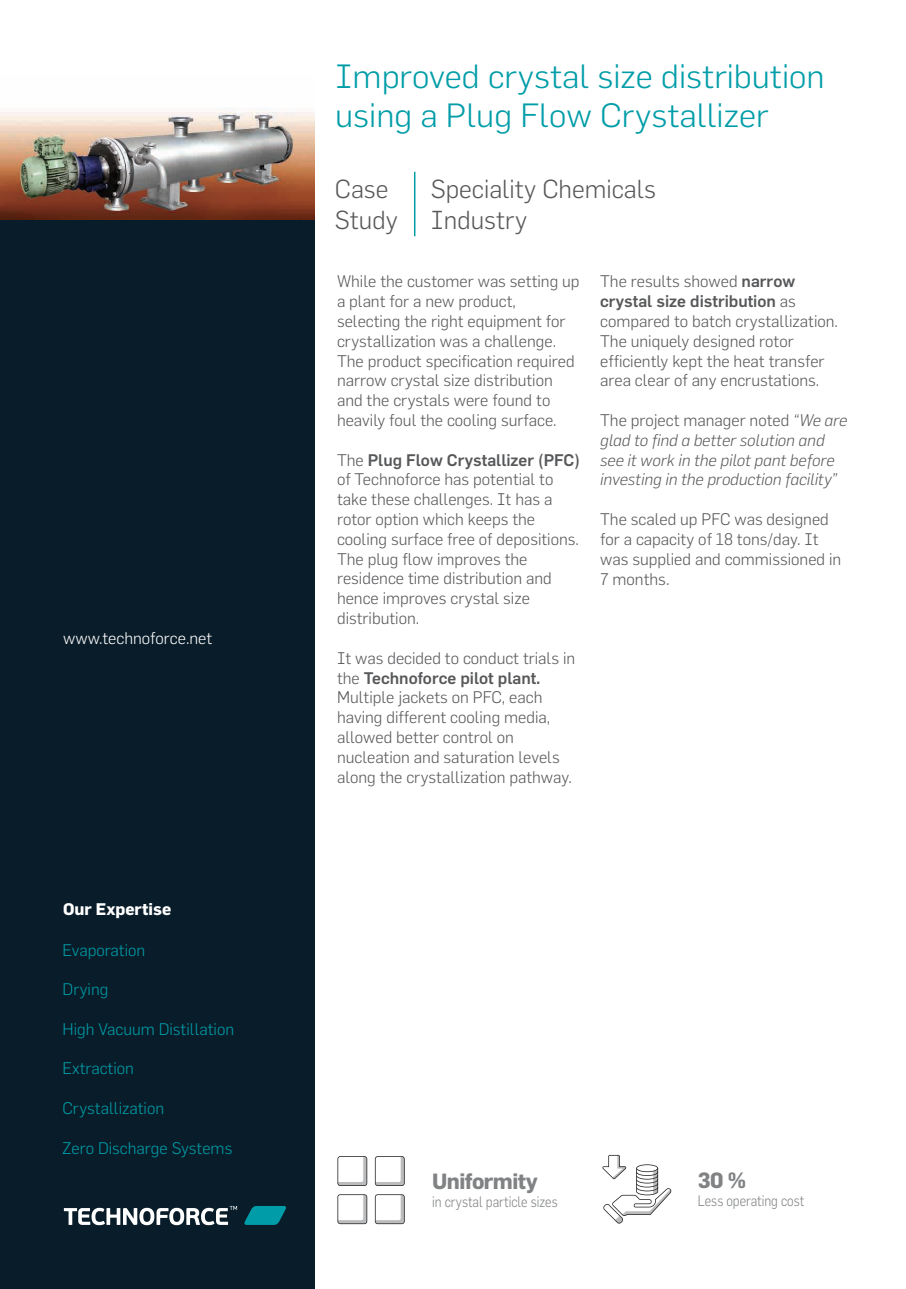
<style>
.page{position:relative;width:906px;height:1289px;background:#fff}
.page>*{position:absolute;margin:0;border:0;box-sizing:border-box;transform-origin:0 0}
.t1{font:300 33px/39.6px "Flama";color:#009da8;scale:1.04 1}
.t2{font:300 25.5px/30.6px "Flama";color:#57585a}
.t3{font:700 21.6px "Flama";letter-spacing:-.025em;color:#808284}
.t4{font:300 16.5px/19.8px "Flama";color:#57585a}
.t5{font:italic 300 16.5px/19.8px "Flama";color:#57585a}
.t6{font:300 16.5px "Flama";color:#009da8}
.t7{font:300 16.5px "Flama";color:#fff}
.t8{font:700 16.5px "Flama";color:#fff}
.t9{font:300 14.85px "Flama";color:#808284;scale:.87 1}
.s1{font-weight:500}
.s2{font-style:normal}
</style>
<div class="page">
<div style="left:0;top:0;width:315px;height:1288px;background:#081c29"></div>
<div style="left:0;top:0;width:315px;height:219px;background:#fff"></div>
<hr style="left:414px;top:172px;width:1px;height:64px;background:#009da8">
<svg style="left:64px;top:1205px;width:173px;height:20px"></svg>
<svg style="left:244px;top:1206px;width:42px;height:18px"></svg>
<img style="left:0;top:108px;width:315px;height:111px">
<svg style="left:337px;top:1156px;width:30px;height:29px"></svg>
<svg style="left:375px;top:1156px;width:30px;height:29px"></svg>
<svg style="left:337px;top:1194px;width:30px;height:30px"></svg>
<svg style="left:375px;top:1194px;width:30px;height:30px"></svg>
<svg style="left:602px;top:1154px;width:69px;height:69px"></svg>
<p class="t7" style="left:63px;top:628px;width:151px">www.technoforce.net</p>
<p class="t8" style="left:63px;top:898px;width:110px">Our Expertise</p>
<p class="t6" style="left:63px;top:940px;width:84px">Evaporation</p>
<p class="t6" style="left:63px;top:979px;width:47px">Drying</p>
<p class="t6" style="left:63px;top:1019px;width:173px">High Vacuum Distillation</p>
<p class="t6" style="left:63px;top:1058px;width:73px">Extraction</p>
<p class="t6" style="left:63px;top:1098px;width:103px">Crystallization</p>
<p class="t6" style="left:63px;top:1138px;width:171px">Zero Discharge Systems</p>
<h1 class="t1" style="left:335px;top:56px;width:472px">Improved crystal size distribution using a Plug Flow Crystallizer</h1>
<h2 class="t2" style="left:335px;top:174px;width:64px">Case<br>Study</h2>
<h2 class="t2" style="left:431px;top:173px;width:227px">Speciality Chemicals<br>Industry</h2>
<p class="t4" style="left:337px;top:271px;width:244px">While the customer was setting up a plant for a new product, selecting the right equipment for crystallization was a challenge.<br>The product specification required narrow crystal size distribution and the crystals were found to heavily foul the cooling surface.</p>
<p class="t4" style="left:337px;top:449px;width:245px">The <span class="s1">Plug Flow Crystallizer (PFC) </span>of Technoforce has potential to take these challenges. It has a rotor option which keeps the cooling surface free of depositions.<br>The plug flow improves the residence time distribution and hence improves crystal size distribution.</p>
<p class="t4" style="left:337px;top:647px;width:240px">It was decided to conduct trials in the <span class="s1">Technoforce pilot plant.<br></span>Multiple jackets on PFC, each having different cooling media, allowed better control on nucleation and saturation levels along the crystallization pathway.</p>
<p class="t4" style="left:600px;top:271px;width:239px">The results showed <span class="s1">narrow crystal size distribution</span> as compared to batch crystallization.<br>The uniquely designed rotor efficiently kept the heat transfer area clear of any encrustations.</p>
<p class="t5" style="left:600px;top:410px;width:249px"><span class="s2">The project manager noted</span> “We are glad to find a better solution and see it work in the pilot pant before investing in the production facility”</p>
<p class="t4" style="left:600px;top:509px;width:243px">The scaled up PFC was designed for a capacity of 18 tons/day. It was supplied and commissioned in<br>7 months.</p>
<h3 class="t3" style="left:432px;top:1168px;width:107px">Uniformity</h3>
<p class="t9" style="left:432px;top:1192px;width:146px">in crystal particle sizes</p>
<h3 class="t3" style="left:698px;top:1167px;width:50px">30 %</h3>
<p class="t9" style="left:698px;top:1191px;width:124px">Less operating cost</p>
</div>
